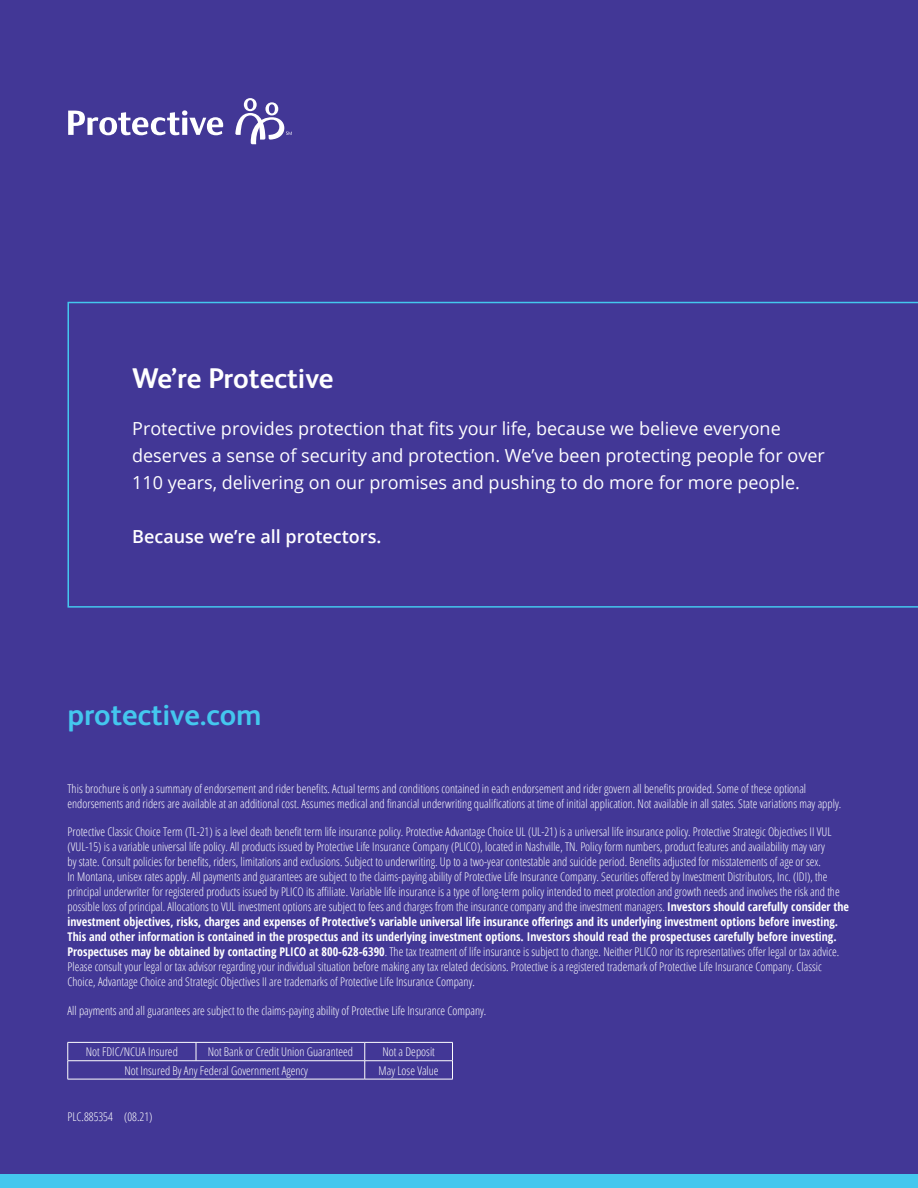
<style>
.page{position:relative;width:918px;height:1188px;background:#423796}
.page>*{position:absolute;margin:0;border:0;box-sizing:border-box;transform-origin:0 0}
.t1{font:700 30px "FS Albert Pro";color:#44c7ee}
.Section_Headline{font:700 28.5px "FS Albert Pro";color:#fff}
.CallOut_Quote_text{font:18px "Open Sans";color:#fff}
.CallOut_Quote_text-2{font:600 18px "Open Sans";color:#fff}
.Disclosures{font:300 12px/15px "Open Sans Condensed";color:#fff}
.s1{font-weight:700}
</style>
<div class="page">
<div style="left:0;top:1174px;width:918px;height:14px;background:#44c7ee"></div>
<svg style="left:68px;top:302px;width:850px;height:306px"></svg>
<hr style="left:68px;top:1042px;width:128px;height:1px;background:#fff">
<hr style="left:196px;top:1042px;width:169px;height:1px;background:#fff">
<svg style="left:196px;top:1043px;width:1px;height:17px"></svg>
<hr style="left:365px;top:1042px;width:88px;height:1px;background:#fff">
<hr style="left:68px;top:1060px;width:128px;height:1px;background:#fff">
<svg style="left:67px;top:1043px;width:1px;height:36px"></svg>
<hr style="left:196px;top:1060px;width:169px;height:1px;background:#fff">
<hr style="left:365px;top:1060px;width:88px;height:1px;background:#fff">
<svg style="left:365px;top:1043px;width:1px;height:36px"></svg>
<svg style="left:452px;top:1043px;width:1px;height:36px"></svg>
<hr style="left:68px;top:1079px;width:128px;height:1px;background:#fff">
<hr style="left:196px;top:1079px;width:169px;height:1px;background:#fff">
<hr style="left:365px;top:1079px;width:88px;height:1px;background:#fff">
<svg style="left:235px;top:98px;width:57px;height:46px"></svg>
<svg style="left:68px;top:110px;width:155px;height:25px"></svg>
<p class="Section_Headline" style="left:132px;top:359px;width:203px">We’re Protective</p>
<p class="CallOut_Quote_text" style="left:132px;top:416px;width:650px">Protective provides protection that fits your life, because we believe everyone</p>
<p class="CallOut_Quote_text" style="left:132px;top:443px;width:694px">deserves a sense of security and protection. We’ve been protecting people for over</p>
<p class="CallOut_Quote_text" style="left:132px;top:470px;width:669px">110 years, delivering on our promises and pushing to do more for more people.</p>
<p class="CallOut_Quote_text-2" style="left:132px;top:524px;width:251px">Because we’re all protectors.</p>
<p class="t1" style="left:68px;top:693px;width:196px">protective.com</p>
<p class="Disclosures" style="left:68px;top:780px;width:775px">This brochure is only a summary of endorsement and rider benefits. Actual terms and conditions contained in each endorsement and rider govern all benefits provided. Some of these optional endorsements and riders are available at an additional cost. Assumes medical and financial underwriting qualifications at time of initial application. Not available in all states. State variations may apply.</p>
<p class="Disclosures" style="left:68px;top:824px;width:783px">Protective Classic Choice Term (TL-21) is a level death benefit term life insurance policy. Protective Advantage Choice UL (UL-21) is a universal life insurance policy. Protective Strategic Objectives II VUL (VUL-15) is a variable universal life policy. All products issued by Protective Life Insurance Company (PLICO), located in Nashville, TN. Policy form numbers, product features and availability may vary<br>by state. Consult policies for benefits, riders, limitations and exclusions. Subject to underwriting. Up to a two-year contestable and suicide period. Benefits adjusted for misstatements of age or sex.<br>In Montana, unisex rates apply. All payments and guarantees are subject to the claims-paying ability of Protective Life Insurance Company. Securities offered by Investment Distributors, Inc. (IDI), the principal underwriter for registered products issued by PLICO its affiliate. Variable life insurance is a type of long-term policy intended to meet protection and growth needs and involves the risk and the possible loss of principal. Allocations to VUL investment options are subject to fees and charges from the insurance company and the investment managers. <span class="s1">Investors should carefully consider the investment objectives, risks, charges and expenses of Protective’s variable universal life insurance offerings and its underlying investment options before investing.<br>This and other information is contained in the prospectus and its underlying investment options. Investors should read the prospectuses carefully before investing.<br>Prospectuses may be obtained by contacting PLICO at 800-628-6390</span>. The tax treatment of life insurance is subject to change. Neither PLICO nor its representatives offer legal or tax advice.<br>Please consult your legal or tax advisor regarding your individual situation before making any tax related decisions. Protective is a registered trademark of Protective Life Insurance Company. Classic Choice, Advantage Choice and Strategic Objectives II are trademarks of Protective Life Insurance Company.</p>
<p class="Disclosures" style="left:68px;top:1002px;width:420px">All payments and all guarantees are subject to the claims-paying ability of Protective Life Insurance Company.</p>
<p class="Disclosures" style="left:86px;top:1044px;width:94px">Not FDIC/NCUA Insured</p>
<p class="Disclosures" style="left:208px;top:1044px;width:147px">Not Bank or Credit Union Guaranteed</p>
<p class="Disclosures" style="left:382px;top:1044px;width:54px">Not a Deposit</p>
<p class="Disclosures" style="left:124px;top:1062px;width:185px">Not Insured By Any Federal Government Agency</p>
<p class="Disclosures" style="left:379px;top:1062px;width:62px">May Lose Value</p>
<p class="Disclosures" style="left:68px;top:1108px;width:86px">PLC.885354 (08.21)</p>
</div>
